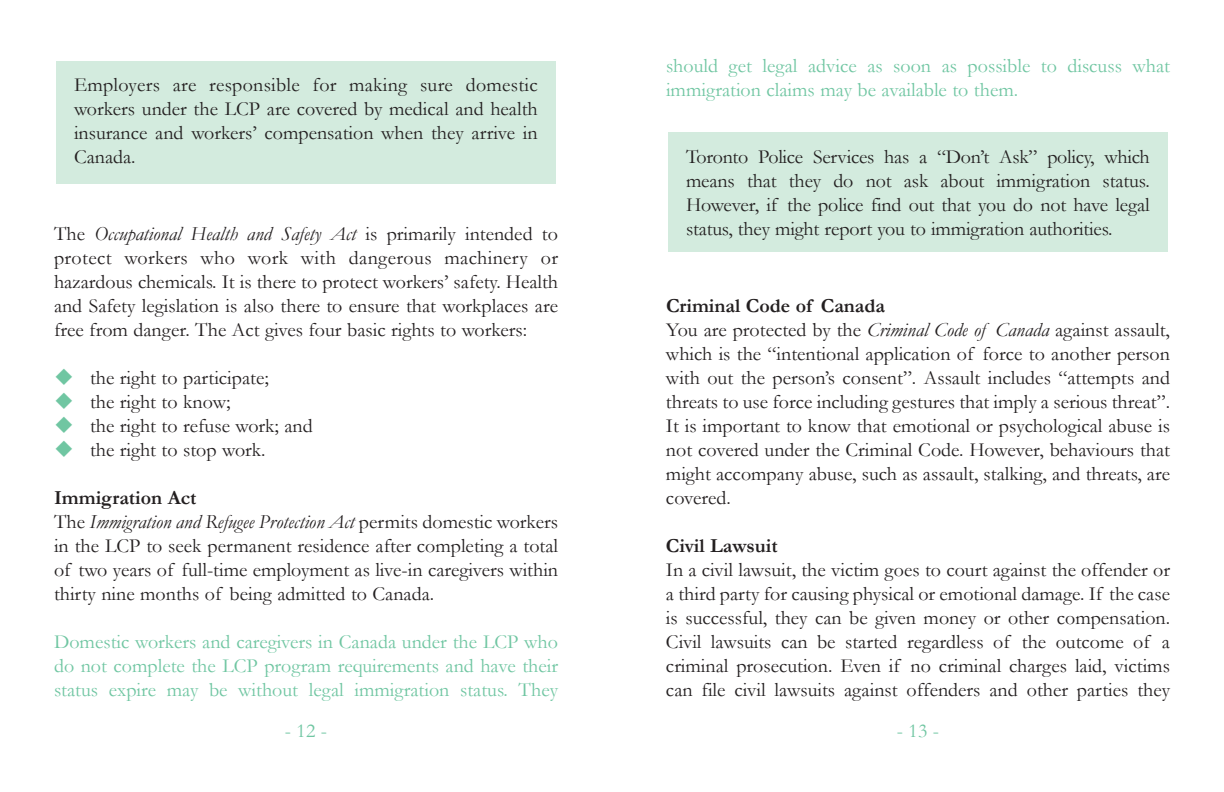
<style>
.page{position:relative;width:1224px;height:792px;background:#fff}
.page>*{position:absolute;margin:0;border:0;box-sizing:border-box;transform-origin:0 0}
.t1{font:20px/24px "Garamond";color:#231f20;text-align:justify}
.t2{font:20px/24px "Garamond";color:#70c6a2;text-align:justify}
.t3{font:700 20px "Garamond";color:#231f20}
.s1{font-style:italic}
.s2{font-weight:700}
</style>
<div class="page">
<div style="left:56px;top:61px;width:500px;height:122px;background:#d3ebde"></div>
<div style="left:668px;top:133px;width:500px;height:119px;background:#d3ebde"></div>
<p class="t1" style="left:74px;top:73px;width:465px">Employers are responsible for making sure domestic workers under the LCP are covered by medical and health insurance and workers’ compensation when they arrive in Canada.</p>
<p class="t1" style="left:54px;top:222px;width:506px">The <span class="s1">Occupational Health and Safety Act</span> is primarily intended to protect workers who work with dangerous machinery or hazardous chemicals. It is there to protect workers’ safety. Health and Safety legislation is also there to ensure that workplaces are free from danger. The Act gives four basic rights to workers:</p>
<p class="t1" style="left:90px;top:366px;width:224px;text-align:left">the right to participate;<br>the right to know;<br>the right to refuse work; and the right to stop work.</p>
<p class="t1" style="left:54px;top:486px;width:506px;text-align:left"><span class="s2">Immigration Act<br></span>The <span class="s1">Immigration and Refugee Protection Act</span> permits domestic workers in the LCP to seek permanent residence after completing a total of two years of full-time employment as live-in caregivers within thirty nine months of being admitted to Canada.</p>
<p class="t2" style="left:54px;top:630px;width:506px">Domestic workers and caregivers in Canada under the LCP who do not complete the LCP program requirements and have their status expire may be without legal immigration status. They</p>
<p class="t2" style="left:666px;top:54px;width:506px">should get legal advice as soon as possible to discuss what immigration claims may be available to them.</p>
<p class="t1" style="left:686px;top:145px;width:465px">Toronto Police Services has a “Don’t Ask” policy, which means that they do not ask about immigration status.<br>However, if the police find out that you do not have legal status, they might report you to immigration authorities.</p>
<p class="t1" style="left:666px;top:294px;width:506px;text-align:left"><span class="s2">Criminal Code of Canada<br></span>You are protected by the <span class="s1">Criminal Code of Canada</span> against assault, which is the “intentional application of force to another person with out the person’s consent”. Assault includes “attempts and threats to use force including gestures that imply a serious threat”.<br>It is important to know that emotional or psychological abuse is not covered under the Criminal Code. However, behaviours that might accompany abuse, such as assault, stalking, and threats, are covered.</p>
<p class="t3" style="left:666px;top:535px;width:113px">Civil Lawsuit</p>
<p class="t1" style="left:666px;top:558px;width:506px">In a civil lawsuit, the victim goes to court against the offender or a third party for causing physical or emotional damage. If the case is successful, they can be given money or other compensation.<br>Civil lawsuits can be started regardless of the outcome of a criminal prosecution. Even if no criminal charges laid, victims can file civil lawsuits against offenders and other parties they</p>
<p class="t2" style="left:285px;top:719px;width:44px">- 12 -</p>
<p class="t2" style="left:897px;top:719px;width:44px">- 13 -</p>
</div>
